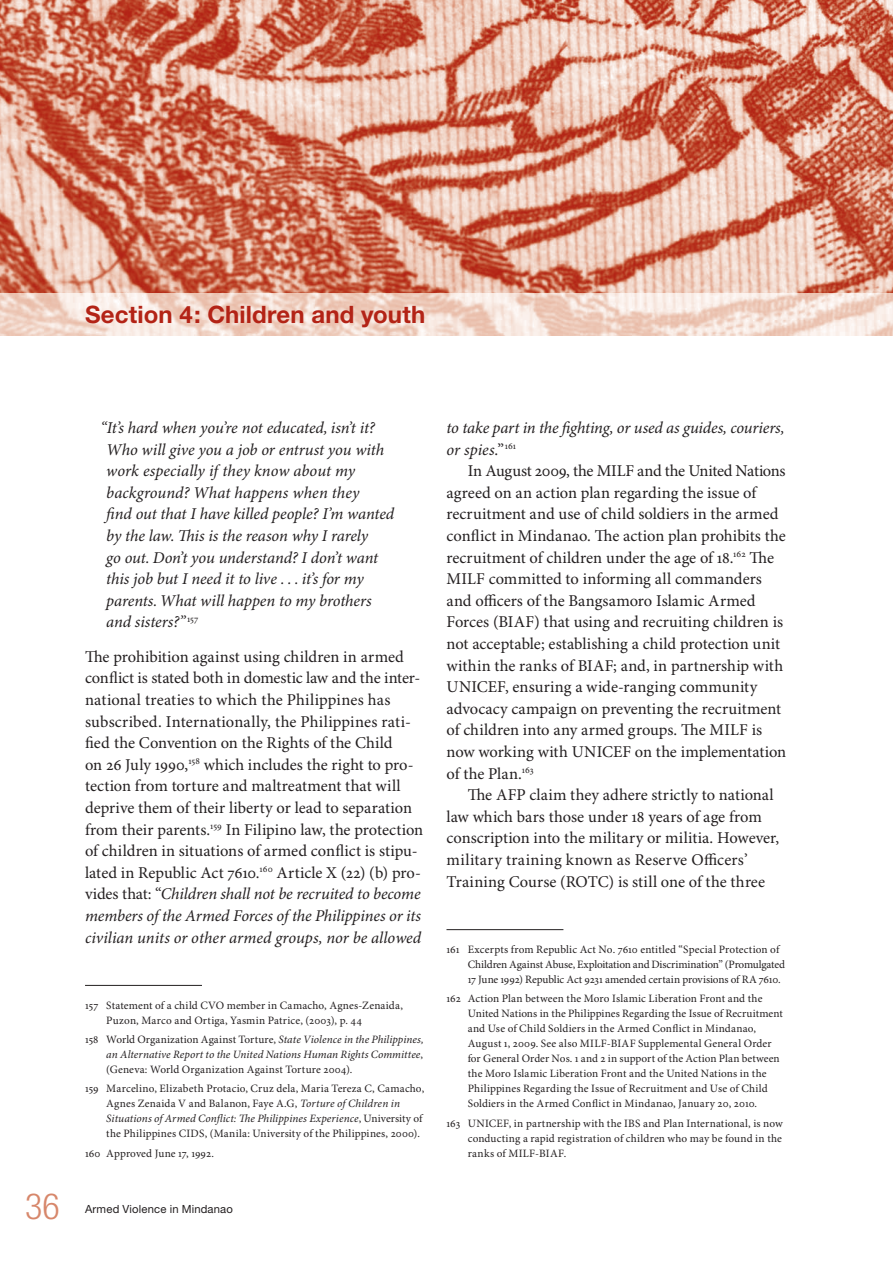
<style>
.page{position:relative;width:893px;height:1263px;background:#fff}
.page>*{position:absolute;margin:0;border:0;box-sizing:border-box;transform-origin:0 0}
.t1{font:300 condensed 36px "Helvetica Neue";color:#d7876b}
.t2{font:700 24px "Helvetica Neue";letter-spacing:.005em;color:#b32316}
.t3{font:16.5px/21.6px "Minion Pro";color:#231f20}
.t4{font:italic 16.5px/21.6px "Minion Pro";letter-spacing:-.005em;color:#231f20}
.t5{font:11.25px/15px "Minion Pro";letter-spacing:.01em;color:#231f20}
.t6{font:italic 11.25px/15px "Minion Pro";letter-spacing:.005em;color:#231f20;text-align:justify}
.t7{font:11.25px "Helvetica Neue";letter-spacing:.015em;color:#231f20}
.s1{font-style:italic}
.s2{font-style:normal}
</style>
<div class="page">
<img style="left:0;top:0;width:893px;height:336px">
<hr style="left:85px;top:985px;width:117px;height:1px;background:#231f20">
<hr style="left:446px;top:929px;width:117px;height:1px;background:#231f20">
<h2 class="t2" style="left:85px;top:306px;width:342px">Section 4: Children and youth</h2>
<p class="t4" style="left:106px;top:418px;width:289px;text-indent:-6px">“It’s hard when you’re not educated, isn’t it?<br>Who will give you a job or entrust you with work especially if they know about my background? What happens when they<br>find out that I have killed people? I’m wanted by the law. This is the reason why I rarely<br>go out. Don’t you understand? I don’t want this job but I need it to live . . . it’s for my parents. What will happen to my brothers and sisters?” <sup>157</sup></p>
<p class="t3" style="left:85px;top:647px;width:340px">The prohibition against using children in armed conflict is stated both in domestic law and the inter&shy;national treaties to which the Philippines has subscribed. Internationally, the Philippines rati&shy;fied the Convention on the Rights of the Child<br>on 26 July 1990,<sup>158</sup> which includes the right to pro&shy;tection from torture and maltreatment that will deprive them of their liberty or lead to separation from their parents.<sup>159</sup> In Filipino law, the protection of children in situations of armed conflict is stipu&shy;lated in Republic Act 7610.<sup>160</sup> Article X (22) (b) pro&shy;vides that: “<span class="s1">Children shall not be recruited to become members of the Armed Forces of the Philippines or its civilian units or other armed groups, nor be allowed</span></p>
<p class="t5" style="left:106px;top:999px;width:298px;text-indent:-21px">157 Statement of a child CVO member in Camacho, Agnes-Zenaida,<br>Puzon, Marco and Ortiga, Yasmin Patrice, (2003), p. 44</p>
<p class="t6" style="left:106px;top:1033px;width:319px;text-indent:-21px"><span class="s2">158 World Organization Against Torture,</span> State Violence in the Philippines, an Alternative Report to the United Nations Human Rights Committee<span class="s2">, (Geneva: World Organization Against Torture 2004).</span></p>
<p class="t5" style="left:106px;top:1082px;width:320px;text-indent:-21px">159 Marcelino, Elizabeth Protacio, Cruz dela, Maria Tereza C, Camacho, Agnes Zenaida V and Balanon, Faye A.G, <span class="s1">Torture of Children in Situations of Armed Conflict: The Philippines Experience</span>, University of the Philippines CIDS, (Manila: University of the Philippines, 2000).</p>
<p class="t5" style="left:85px;top:1146px;width:130px">160 Approved June 17, 1992.</p>
<h1 class="t1" style="left:25px;top:1194px;width:36px">36</h1>
<p class="t7" style="left:85px;top:1205px;width:149px">Armed Violence in Mindanao</p>
<p class="t4" style="left:446px;top:418px;width:340px">to take part in the fighting, or used as guides, couriers, or spies<span class="s2">.”</span><sup>161</sup></p>
<p class="t3" style="left:446px;top:462px;width:341px;text-indent:21px">In August 2009, the MILF and the United Nations agreed on an action plan regarding the issue of recruitment and use of child soldiers in the armed conflict in Mindanao. The action plan prohibits the recruitment of children under the age of 18.<sup>162</sup> The MILF committed to informing all commanders and officers of the Bangsamoro Islamic Armed Forces (BIAF) that using and recruiting children is not acceptable; establishing a child protection unit within the ranks of BIAF; and, in partnership with UNICEF, ensuring a wide-ranging community advocacy campaign on preventing the recruitment of children into any armed groups. The MILF is now working with UNICEF on the implementation of the Plan.<sup>163</sup></p>
<p class="t3" style="left:446px;top:786px;width:334px;text-indent:21px">The AFP claim they adhere strictly to national law which bars those under 18 years of age from conscription into the military or militia. However, military training known as Reserve Officers’ Training Course (ROTC) is still one of the three</p>
<p class="t5" style="left:468px;top:943px;width:319px;text-indent:-21px">161 Excerpts from Republic Act No. 7610 entitled “Special Protection of<br>Children Against Abuse, Exploitation and Discrimination” (Promulgated<br>17 June 1992) Republic Act 9231 amended certain provisions of RA 7610.</p>
<p class="t5" style="left:468px;top:992px;width:317px;text-indent:-21px">162 Action Plan between the Moro Islamic Liberation Front and the United Nations in the Philippines Regarding the Issue of Recruitment and Use of Child Soldiers in the Armed Conflict in Mindanao, August 1, 2009. See also MILF-BIAF Supplemental General Order for General Order Nos. 1 and 2 in support of the Action Plan between the Moro Islamic Liberation Front and the United Nations in the Philippines Regarding the Issue of Recruitment and Use of Child Soldiers in the Armed Conflict in Mindanao, January 20, 2010.</p>
<p class="t5" style="left:468px;top:1116px;width:317px;text-align:justify;text-indent:-21px">163 UNICEF, in partnership with the IBS and Plan International, is now conducting a rapid registration of children who may be found in the ranks of MILF-BIAF.</p>
</div>
